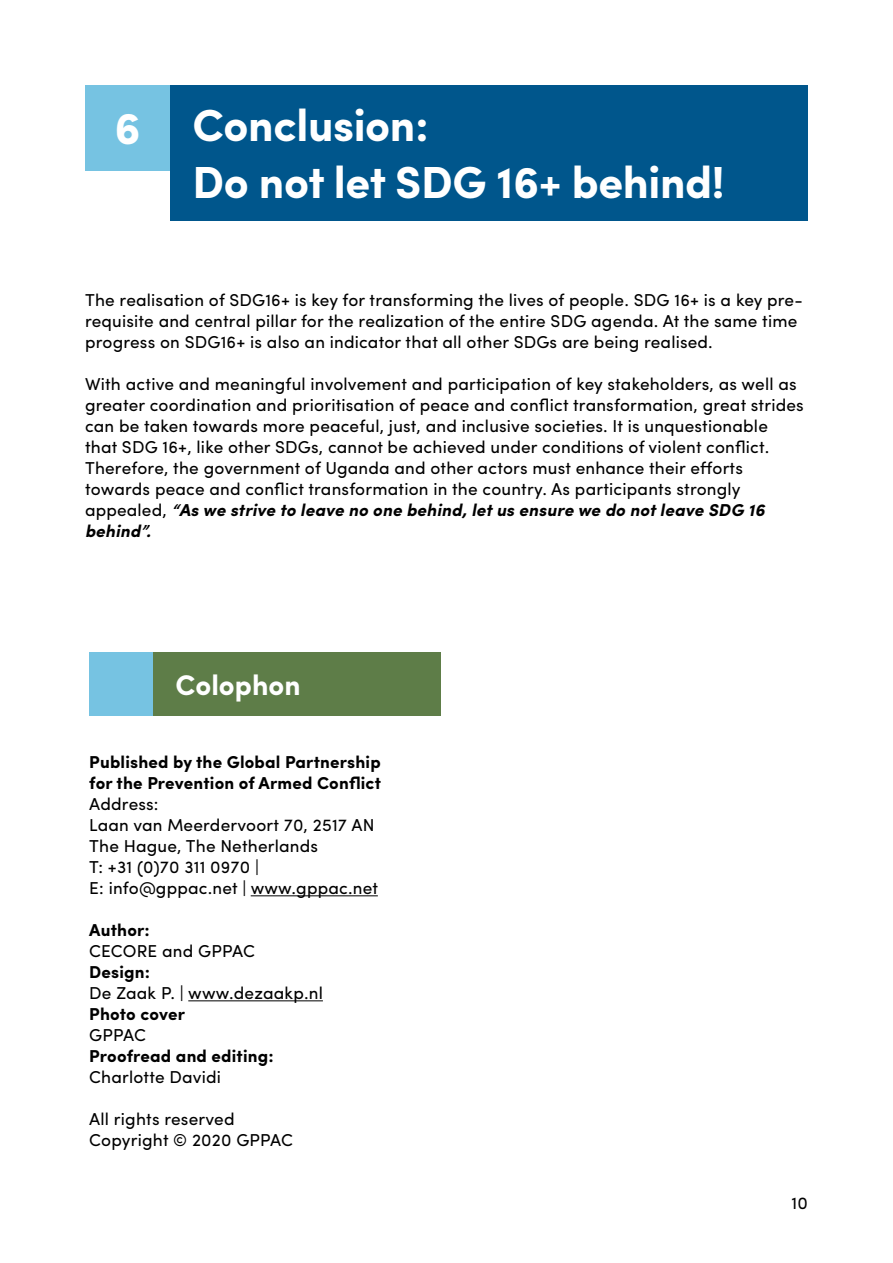
<style>
.page{position:relative;width:893px;height:1263px;background:#fff}
.page>*{position:absolute;margin:0;border:0;box-sizing:border-box;transform-origin:0 0}
.t1{font:700 45px/57px "Sofia Pro";letter-spacing:-.01em;color:#fff}
.t2{font:700 28.5px "Sofia Pro";color:#fff}
.t3{font:17.25px/21px "Sofia Pro";letter-spacing:.01em;color:#000}
.t4{font:700 17.25px/21px "Sofia Pro";letter-spacing:.01em;color:#000}
.s1{font-weight:700;font-style:italic}
</style>
<div class="page">
<div style="left:85px;top:85px;width:85px;height:85px;background:#76c3e2"></div>
<div style="left:170px;top:85px;width:638px;height:136px;background:#00568c"></div>
<hr style="left:251px;top:895px;width:127px;height:1px;background:#000">
<hr style="left:188px;top:1000px;width:135px;height:1px;background:#000">
<div style="left:89px;top:652px;width:64px;height:64px;background:#76c3e2"></div>
<div style="left:153px;top:652px;width:287px;height:64px;background:#5e7d48"></div>
<h1 class="t1" style="left:193px;top:94px;width:533px;text-indent:-78px">6 Conclusion:<br>Do not let SDG 16+ behind!</h1>
<p class="t3" style="left:85px;top:288px;width:719px">The realisation of SDG16+ is key for transforming the lives of people. SDG 16+ is a key pre&shy;requisite and central pillar for the realization of the entire SDG agenda. At the same time progress on SDG16+ is also an indicator that all other SDGs are being realised.</p>
<p class="t3" style="left:85px;top:372px;width:720px">With active and meaningful involvement and participation of key stakeholders, as well as greater coordination and prioritisation of peace and conflict transformation, great strides can be taken towards more peaceful, just, and inclusive societies. It is unquestionable that SDG 16+, like other SDGs, cannot be achieved under conditions of violent conflict.<br>Therefore, the government of Uganda and other actors must enhance their efforts towards peace and conflict transformation in the country. As participants strongly appealed, <span class="s1">“As we strive to leave no one behind, let us ensure we do not leave SDG 16 behind”.</span></p>
<h2 class="t2" style="left:176px;top:663px;width:127px">Colophon</h2>
<p class="t4" style="left:89px;top:750px;width:293px">Published by the Global Partnership for the Prevention of Armed Conflict</p>
<p class="t3" style="left:89px;top:792px;width:290px">Address:<br>Laan van Meerdervoort 70, 2517 AN<br>The Hague, The Netherlands<br>T: +31 (0)70 311 0970 |<br>E: info@gppac.net | www.gppac.net</p>
<p class="t4" style="left:89px;top:918px;width:62px">Author:</p>
<p class="t3" style="left:89px;top:939px;width:167px">CECORE and GPPAC</p>
<p class="t4" style="left:89px;top:960px;width:62px">Design:</p>
<p class="t3" style="left:89px;top:981px;width:235px">De Zaak P. | www.dezaakp.nl</p>
<p class="t4" style="left:89px;top:1002px;width:97px">Photo cover</p>
<p class="t3" style="left:89px;top:1023px;width:58px">GPPAC</p>
<p class="t4" style="left:89px;top:1044px;width:186px">Proofread and editing:</p>
<p class="t3" style="left:89px;top:1065px;width:133px">Charlotte Davidi</p>
<p class="t3" style="left:89px;top:1107px;width:205px">All rights reserved<br>Copyright © 2020 GPPAC</p>
<p class="t3" style="left:792px;top:1191px;width:18px">10</p>
</div>
